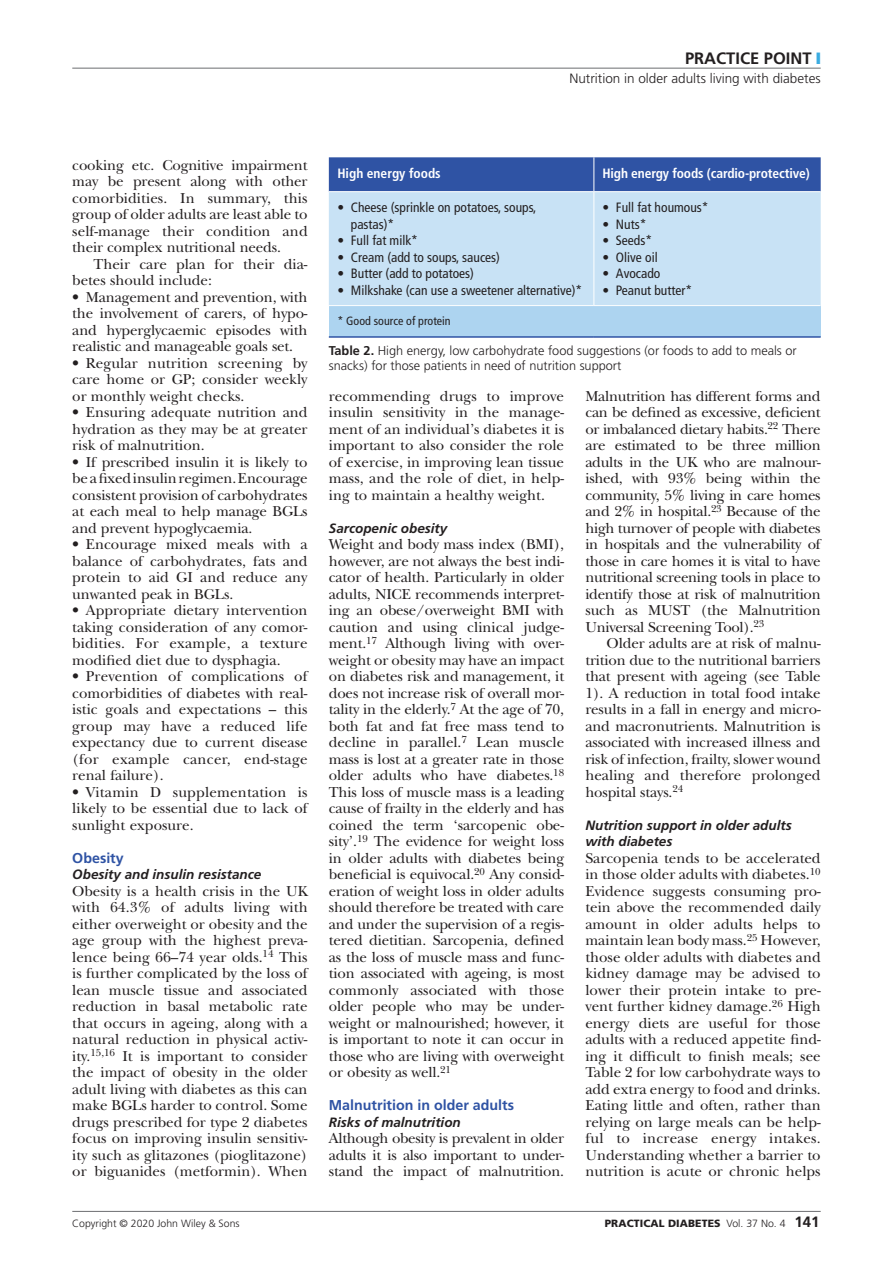
<style>
.page{position:relative;width:893px;height:1263px;background:#fff}
.page>*{position:absolute;margin:0;border:0;box-sizing:border-box;transform-origin:0 0}
.t1{font:700 16.5px "Frutiger LT Std";color:#231f20}
.t2{font:15px/16.5px "New Baskerville Std";color:#231f20;text-align:justify}
.t3{font:700 14.25px "Frutiger LT Std";color:#2f53a4}
.t4{font:condensed 13.5px/16.5px "Frutiger LT Std";color:#231f20}
.t5{font:italic 700 13.5px/16.5px "Frutiger LT Std";color:#231f20}
.t6{font:700 condensed 13.5px "Frutiger LT Std";letter-spacing:-.01em;color:#fff}
.t7{font:300 13.5px "Frutiger LT Std";color:#231f20}
.t8{font:300 12.75px/15.8px "Frutiger LT Std";color:#231f20}
.t9{font:condensed 12px "Frutiger LT Std";color:#231f20}
.t10{font:900 10.5px "Frutiger LT Std";letter-spacing:.01em;color:#231f20}
.t11{font:300 10.5px "Frutiger LT Std";color:#231f20}
.s1{color:#3bace1}
.s2{font-weight:700}
.s3{font-weight:300}
.s4{font-weight:700;font-size:15px}
</style>
<div class="page">
<hr style="left:72px;top:68px;width:749px;height:1px;background:#6c6d70">
<hr style="left:72px;top:1211px;width:749px;height:1px;background:#6c6d70">
<div style="left:329px;top:157px;width:492px;height:34px;background:#2f53a4"></div>
<div style="left:329px;top:192px;width:492px;height:113px;background:#c8e2f5"></div>
<div style="left:329px;top:306px;width:492px;height:31px;background:#add4f0"></div>
<hr style="left:593px;top:157px;width:1px;height:34px;background:#fff">
<hr style="left:593px;top:192px;width:1px;height:113px;background:#fff">
<hr style="left:329px;top:336px;width:265px;height:2px;background:#2f53a4">
<hr style="left:594px;top:336px;width:227px;height:2px;background:#2f53a4">
<p class="t1" style="left:685px;top:48px;width:137px">PRACTICE POINT <span class="s1">❙</span></p>
<p class="t7" style="left:569px;top:71px;width:253px">Nutrition in older adults living with diabetes</p>
<p class="t2" style="left:72px;top:157px;width:237px">cooking etc. Cognitive impairment may be present along with other comorbidities. In summary, this group of older adults are least able to self-manage their condition and their complex nutritional needs.</p>
<p class="t2" style="left:72px;top:256px;width:237px;text-indent:21px">Their care plan for their dia&shy;betes should include:</p>
<p class="t2" style="left:72px;top:289px;width:237px">• Management and prevention, with the involvement of carers, of hypo&shy;and hyperglycaemic episodes with realistic and manageable goals set.</p>
<p class="t2" style="left:72px;top:355px;width:237px">• Regular nutrition screening by care home or GP; consider weekly or monthly weight checks.</p>
<p class="t2" style="left:72px;top:404px;width:237px">• Ensuring adequate nutrition and hydration as they may be at greater risk of malnutrition.</p>
<p class="t2" style="left:72px;top:454px;width:237px">• If prescribed insulin it is likely to be a fixed insulin regimen. Encourage consistent provision of carbohydrates at each meal to help manage BGLs and prevent hypoglycaemia.</p>
<p class="t2" style="left:72px;top:536px;width:237px">• Encourage mixed meals with a balance of carbohydrates, fats and protein to aid GI and reduce any unwanted peak in BGLs.</p>
<p class="t2" style="left:72px;top:602px;width:237px">• Appropriate dietary intervention taking consideration of any comor&shy;bidities. For example, a texture modified diet due to dysphagia.</p>
<p class="t2" style="left:72px;top:668px;width:237px">• Prevention of complications of comorbidities of diabetes with real&shy;istic goals and expectations – this group may have a reduced life expectancy due to current disease (for example cancer, end-stage renal failure).</p>
<p class="t2" style="left:72px;top:784px;width:237px">• Vitamin D supplementation is likely to be essential due to lack of sunlight exposure.</p>
<p class="t3" style="left:72px;top:849px;width:53px">Obesity</p>
<p class="t5" style="left:72px;top:866px;width:191px">Obesity and insulin resistance</p>
<p class="t2" style="left:72px;top:883px;width:237px">Obesity is a health crisis in the UK with 64.3% of adults living with either overweight or obesity and the age group with the highest preva&shy;lence being 66–74 year olds.<sup>14</sup> This is further complicated by the loss of lean muscle tissue and associated reduction in basal metabolic rate that occurs in ageing, along with a natural reduction in physical activ&shy;ity.<sup>15,16</sup> It is important to consider the impact of obesity in the older adult living with diabetes as this can make BGLs harder to control. Some drugs prescribed for type 2 diabetes focus on improving insulin sensitiv&shy;ity such as glitazones (pioglitazone) or biguanides (metformin). When</p>
<p class="t6" style="left:337px;top:165px;width:105px">High energy foods</p>
<p class="t6" style="left:602px;top:165px;width:209px">High energy foods (cardio-protective)</p>
<p class="t4" style="left:351px;top:200px;width:187px;text-indent:-14px">• Cheese (sprinkle on potatoes, soups, pastas)*</p>
<p class="t4" style="left:337px;top:233px;width:82px">• Full fat milk*</p>
<p class="t4" style="left:337px;top:249px;width:164px">• Cream (add to soups, sauces)</p>
<p class="t4" style="left:337px;top:266px;width:138px">• Butter (add to potatoes)</p>
<p class="t4" style="left:337px;top:282px;width:246px">• Milkshake (can use a sweetener alternative)*</p>
<p class="t4" style="left:602px;top:200px;width:108px">• Full fat houmous*</p>
<p class="t4" style="left:602px;top:216px;width:46px">• Nuts*</p>
<p class="t4" style="left:602px;top:233px;width:51px">• Seeds*</p>
<p class="t4" style="left:602px;top:249px;width:57px">• Olive oil</p>
<p class="t4" style="left:602px;top:266px;width:60px">• Avocado</p>
<p class="t4" style="left:602px;top:282px;width:91px">• Peanut butter*</p>
<p class="t9" style="left:337px;top:314px;width:115px">* Good source of protein</p>
<p class="t8" style="left:329px;top:343px;width:469px"><span class="s2">Table 2.</span> High energy, low carbohydrate food suggestions (or foods to add to meals or snacks) for those patients in need of nutrition support</p>
<p class="t2" style="left:329px;top:388px;width:237px">recommending drugs to improve insulin sensitivity in the manage&shy;ment of an individual’s diabetes it is important to also consider the role of exercise, in improving lean tissue mass, and the role of diet, in help&shy;ing to maintain a healthy weight.</p>
<p class="t5" style="left:329px;top:520px;width:120px">Sarcopenic obesity</p>
<p class="t2" style="left:329px;top:536px;width:237px">Weight and body mass index (BMI), however, are not always the best indi&shy;cator of health. Particularly in older adults, NICE recommends interpret&shy;ing an obese/overweight BMI with caution and using clinical judge&shy;ment.<sup>17</sup> Although living with over&shy;weight or obesity may have an impact on diabetes risk and management, it does not increase risk of overall mor&shy;tality in the elderly.<sup>7</sup> At the age of 70, both fat and fat free mass tend to decline in parallel.<sup>7</sup> Lean muscle mass is lost at a greater rate in those older adults who have diabetes.<sup>18<br></sup>This loss of muscle mass is a leading cause of frailty in the elderly and has coined the term ‘sarcopenic obe&shy;sity’.<sup>19</sup> The evidence for weight loss in older adults with diabetes being beneficial is equivocal.<sup>20</sup> Any consid&shy;eration of weight loss in older adults should therefore be treated with care and under the supervision of a regis&shy;tered dietitian. Sarcopenia, defined as the loss of muscle mass and func&shy;tion associated with ageing, is most commonly associated with those older people who may be under&shy;weight or malnourished; however, it is important to note it can occur in those who are living with overweight or obesity as well.<sup>21</sup></p>
<p class="t3" style="left:329px;top:1097px;width:187px">Malnutrition in older adults</p>
<p class="t5" style="left:329px;top:1114px;width:134px">Risks of malnutrition</p>
<p class="t2" style="left:329px;top:1130px;width:237px">Although obesity is prevalent in older adults it is also important to under&shy;stand the impact of malnutrition.</p>
<p class="t2" style="left:585px;top:388px;width:237px">Malnutrition has different forms and can be defined as excessive, deficient or imbalanced dietary habits.<sup>22</sup> There are estimated to be three million adults in the UK who are malnour&shy;ished, with 93% being within the community, 5% living in care homes and 2% in hospital.<sup>23</sup> Because of the high turnover of people with diabetes in hospitals and the vulnerability of those in care homes it is vital to have nutritional screening tools in place to identify those at risk of malnutrition such as MUST (the Malnutrition Universal Screening Tool).<sup>23</sup></p>
<p class="t2" style="left:585px;top:635px;width:237px;text-indent:21px">Older adults are at risk of malnu&shy;trition due to the nutritional barriers that present with ageing (see Table 1). A reduction in total food intake results in a fall in energy and micro&shy;and macronutrients. Malnutrition is associated with increased illness and risk of infection, frailty, slower wound healing and therefore prolonged hospital stays.<sup>24</sup></p>
<p class="t5" style="left:585px;top:817px;width:208px">Nutrition support in older adults with diabetes</p>
<p class="t2" style="left:585px;top:850px;width:237px">Sarcopenia tends to be accelerated in those older adults with diabetes.<sup>10<br></sup>Evidence suggests consuming pro&shy;tein above the recommended daily amount in older adults helps to maintain lean body mass.<sup>25</sup> However, those older adults with diabetes and kidney damage may be advised to lower their protein intake to pre&shy;vent further kidney damage.<sup>26</sup> High energy diets are useful for those adults with a reduced appetite find&shy;ing it difficult to finish meals; see Table 2 for low carbohydrate ways to add extra energy to food and drinks.<br>Eating little and often, rather than relying on large meals can be help&shy;ful to increase energy intakes.<br>Understanding whether a barrier to nutrition is acute or chronic helps</p>
<p class="t11" style="left:72px;top:1217px;width:169px">Copyright © 2020 John Wiley &amp; Sons</p>
<p class="t10" style="left:605px;top:1216px;width:216px">PRACTICAL DIABETES <span class="s3">Vol. 37 No. 4</span> <span class="s4">141</span></p>
</div>
